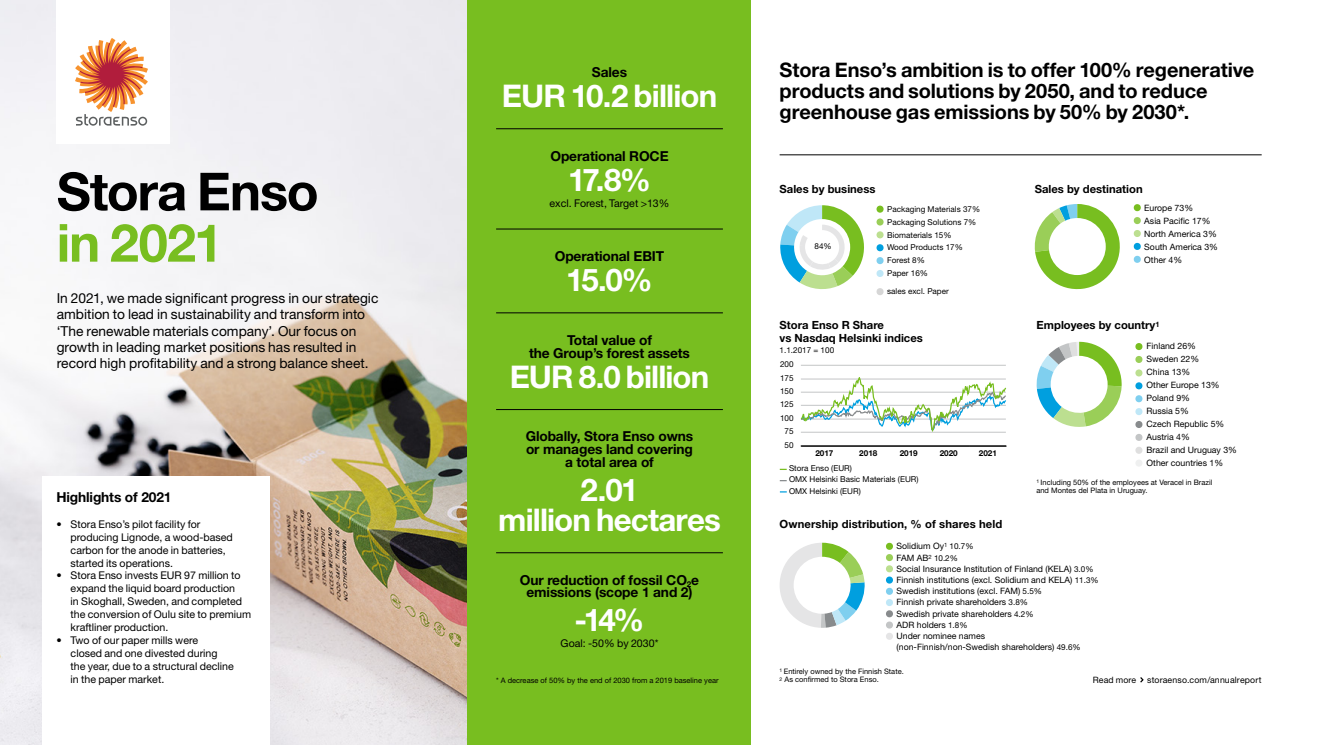
<style>
.page{position:relative;width:1323px;height:745px;background:#fff}
.page>*{position:absolute;margin:0;border:0;box-sizing:border-box;transform-origin:0 0}
.t1{font:700 52.5px "Helvetica Neue LT Std";letter-spacing:-.02em;color:#000}
.t2{font:700 52.5px "Helvetica Neue LT Std";letter-spacing:-.02em;color:#78be20}
.Callout_number{font:700 31.25px/30px "Helvetica Neue LT Std";letter-spacing:-.03em;color:#fff;text-align:center}
.Callout_text{font:700 20px/21.2px "Helvetica Neue LT Std";letter-spacing:-.005em;color:#000}
.Lead{font:13.75px/16.2px "Helvetica Neue LT Std";color:#000}
.Callout_H_not_in_gri{font:700 13.75px/12.9px "Helvetica Neue LT Std";letter-spacing:-.01em;color:#000;text-align:center}
.Highlights_H{font:700 13.75px "Helvetica Neue LT Std";letter-spacing:-.01em;color:#000}
.Callout_H{font:700 13.75px "Helvetica Neue LT Std";letter-spacing:-.01em;color:#000}
.t3{font:700 11.25px/12.6px "Helvetica Neue LT Std";color:#000}
.Body_not_in_grid{font:10.62px/12.9px "Helvetica Neue LT Std";color:#000}
.additional_info_righ{font:8.75px/12.9px "Helvetica Neue LT Std";color:#000}
.additional_info_righ-2{font:8.75px "Helvetica Neue LT Std";letter-spacing:.02em;color:#000}
.t4{font:8.12px/12.9px "Helvetica Neue LT Std";color:#000}
.t5{font:700 8.12px "Helvetica Neue LT Std";color:#000}
.Footnote_no_number{font:7.5px/8.8px "Helvetica Neue LT Std";color:#000}
.t6{font:7.5px/9.1px "Arial";color:#000}
.t7{font:700 5px "Helvetica Neue LT Std";color:#000}
.t8{font:3.75px "Helvetica Neue LT Std";color:#000}
.t9{font:700 3.75px "Helvetica Neue LT Std";color:#000}
.s1{font-size:8.12px}
</style>
<div class="page">
<img style="left:0;top:0;width:468px;height:744px">
<div style="left:468px;top:0;width:283px;height:744px;background:#78be20"></div>
<svg style="left:1035px;top:204px;width:85px;height:85px"></svg>
<svg style="left:1133px;top:204px;width:8px;height:59px"></svg>
<hr style="left:801px;top:431px;width:205px;height:1px;background:#c3c5c6">
<hr style="left:801px;top:365px;width:205px;height:1px;background:#c3c5c6">
<svg style="left:800px;top:377px;width:206px;height:54px"></svg>
<hr style="left:801px;top:445px;width:168px;height:1px;background:#000">
<hr style="left:969px;top:445px;width:37px;height:1px;background:#000">
<svg style="left:1037px;top:341px;width:85px;height:85px"></svg>
<svg style="left:1135px;top:343px;width:8px;height:20px"></svg>
<svg style="left:1135px;top:369px;width:8px;height:97px"></svg>
<svg style="left:876px;top:205px;width:8px;height:33px"></svg>
<svg style="left:876px;top:244px;width:8px;height:33px"></svg>
<svg style="left:876px;top:288px;width:8px;height:7px"></svg>
<svg style="left:780px;top:205px;width:84px;height:84px"></svg>
<div style="left:42px;top:476px;width:227px;height:268px;background:#fff"></div>
<hr style="left:496px;top:128px;width:227px;height:1px;background:#000">
<hr style="left:496px;top:229px;width:227px;height:1px;background:#000">
<hr style="left:496px;top:312px;width:227px;height:1px;background:#000">
<hr style="left:496px;top:409px;width:227px;height:1px;background:#000">
<hr style="left:496px;top:552px;width:227px;height:1px;background:#000">
<svg style="left:886px;top:542px;width:7px;height:97px"></svg>
<svg style="left:780px;top:542px;width:85px;height:85px"></svg>
<svg style="left:1140px;top:677px;width:4px;height:6px"></svg>
<hr style="left:780px;top:154px;width:482px;height:1px;background:#000">
<div style="left:57px;top:0;width:113px;height:143px;background:#fff"></div>
<svg style="left:75px;top:38px;width:73px;height:88px"></svg>
<h1 class="t1" style="left:57px;top:159px;width:264px">Stora Enso</h1>
<h1 class="t2" style="left:57px;top:210px;width:168px">in 2021</h1>
<p class="Lead" style="left:57px;top:289px;width:323px">In 2021, we made significant progress in our strategic ambition to lead in sustainability and transform into ‘The renewable materials company’. Our focus on growth in leading market positions has resulted in record high profitability and a strong balance sheet.</p>
<p class="Highlights_H" style="left:56px;top:488px;width:117px">Highlights of 2021</p>
<p class="Body_not_in_grid" style="left:71px;top:517px;width:164px;text-indent:-14px">• Stora Enso’s pilot facility for producing Lignode, a wood-based carbon for the anode in batteries, started its operations.</p>
<p class="Body_not_in_grid" style="left:71px;top:568px;width:182px;text-indent:-14px">• Stora Enso invests EUR 97 million to expand the liquid board production<br>in Skoghall, Sweden, and completed the conversion of Oulu site to premium kraftliner production.</p>
<p class="Body_not_in_grid" style="left:71px;top:633px;width:165px;text-indent:-14px">• Two of our paper mills were<br>closed and one divested during the year, due to a structural decline in the paper market.</p>
<p class="Callout_H" style="left:592px;top:63px;width:37px">Sales</p>
<p class="Callout_number" style="left:502px;top:80px;width:217px">EUR 10.2 billion</p>
<p class="Callout_H_not_in_gri" style="left:550px;top:149px;width:120px">Operational ROCE</p>
<p class="Callout_number" style="left:568px;top:164px;width:84px">17.8%</p>
<p class="Body_not_in_grid" style="left:549px;top:196px;width:121px">excl. Forest, Target &gt;13%</p>
<p class="Callout_H_not_in_gri" style="left:555px;top:249px;width:111px">Operational EBIT</p>
<p class="Callout_number" style="left:566px;top:264px;width:88px">15.0%</p>
<p class="Callout_text" style="left:780px;top:58px;width:476px">Stora Enso’s ambition is to offer 100% regenerative products and solutions by 2050, and to reduce greenhouse gas emissions by 50% by 2030*.</p>
<p class="t3" style="left:780px;top:182px;width:97px">Sales by business</p>
<p class="t4" style="left:815px;top:239px;width:19px">84%</p>
<p class="t4" style="left:887px;top:202px;width:94px">Packaging Materials 37%<br>Packaging Solutions 7%<br>Biomaterials 15%<br>Wood Products 17%<br>Forest 8%<br>Paper 16%</p>
<p class="t4" style="left:887px;top:285px;width:63px">sales excl. Paper</p>
<p class="t3" style="left:1035px;top:182px;width:109px">Sales by destination</p>
<p class="additional_info_righ" style="left:1144px;top:201px;width:75px">Europe 73%<br>Asia Pacific 17%<br>North America 3%<br>South America 3%<br>Other 4%</p>
<p class="t3" style="left:780px;top:318px;width:145px">Stora Enso R Share<br>vs Nasdaq Helsinki indices</p>
<p class="t4" style="left:780px;top:343px;width:56px">1.1.2017 = 100</p>
<p class="t3" style="left:1037px;top:318px;width:124px">Employees by country<sup>1</sup></p>
<p class="Callout_H_not_in_gri" style="left:529px;top:333px;width:162px">Total value of<br>the Group’s forest assets</p>
<p class="Callout_number" style="left:510px;top:360px;width:201px">EUR 8.0 billion</p>
<p class="additional_info_righ" style="left:1146px;top:339px;width:92px">Finland 26%<br>Sweden 22%<br>China 13%<br>Other Europe 13%<br>Poland 9%<br>Russia 5%<br>Czech Republic 5%<br>Austria 4%<br>Brazil and Uruguay 3%<br>Other countries 1%</p>
<p class="t7" style="left:1165px;top:347px;width:26px">Value in %</p>
<p class="t8" style="left:1182px;top:358px;width:9px">73%</p>
<p class="t8" style="left:1182px;top:367px;width:9px">17%</p>
<p class="t8" style="left:1184px;top:385px;width:7px">3%</p>
<p class="t8" style="left:1184px;top:394px;width:7px">4%</p>
<p class="t4" style="left:780px;top:357px;width:15px">200</p>
<p class="t4" style="left:780px;top:371px;width:15px">175</p>
<p class="t4" style="left:780px;top:384px;width:15px">150</p>
<p class="t4" style="left:780px;top:397px;width:15px">125</p>
<p class="t4" style="left:780px;top:411px;width:15px">100</p>
<p class="t8" style="left:787px;top:419px;width:12px">Forest</p>
<p class="t8" style="left:787px;top:428px;width:11px">Paper</p>
<p class="t9" style="left:787px;top:445px;width:10px">Total</p>
<p class="t4" style="left:785px;top:424px;width:11px">75</p>
<p class="Callout_H_not_in_gri" style="left:526px;top:429px;width:169px">Globally, Stora Enso owns or manages land covering a total area of</p>
<p class="Callout_number" style="left:498px;top:473px;width:224px">2.01<br>million hectares</p>
<p class="t4" style="left:785px;top:438px;width:11px">50</p>
<p class="t5" style="left:815px;top:447px;width:20px">2017</p>
<p class="t5" style="left:859px;top:447px;width:20px">2018</p>
<p class="t5" style="left:900px;top:447px;width:20px">2019</p>
<p class="t5" style="left:940px;top:447px;width:20px">2020</p>
<p class="t5" style="left:979px;top:447px;width:20px">2021</p>
<p class="t4" style="left:789px;top:462px;width:131px;line-height:11.1px">Stora Enso (EUR)<br>OMX Helsinki Basic Materials (EUR)<br>OMX Helsinki (EUR)</p>
<p class="Footnote_no_number" style="left:1036px;top:477px;width:177px"><sup>1</sup> Including 50% of the employees at Veracel in Brazil and Montes del Plata in Uruguay.</p>
<p class="t3" style="left:780px;top:517px;width:224px">Ownership distribution, % of shares held</p>
<p class="additional_info_righ" style="left:896px;top:540px;width:204px;line-height:11.1px">Solidium Oy<sup>1</sup> <span class="s1">10.7%<br></span>FAM AB<sup>2</sup> <span class="s1">10.2%<br></span>Social Insurance Institution of Finland (KELA) <span class="s1">3.0% </span>Finnish institutions (excl. Solidium and KELA) <span class="s1">11.3% </span>Swedish institutions (excl. FAM) <span class="s1">5.5%<br></span>Finnish private shareholders <span class="s1">3.8%<br></span>Swedish private shareholders <span class="s1">4.2%<br></span>ADR holders <span class="s1">1.8%<br></span>Under nominee names<br>(non-Finnish/non-Swedish shareholders) <span class="s1">49.6%</span></p>
<p class="Footnote_no_number" style="left:780px;top:666px;width:126px"><sup>1</sup> Entirely owned by the Finnish State.<br><sup>2</sup> As confirmed to Stora Enso.</p>
<p class="t6" style="left:1040px;top:564px;width:29px">Finland<br>Sweden</p>
<p class="Callout_H_not_in_gri" style="left:520px;top:572px;width:181px">Our reduction of fossil CO<sub>2</sub>e emissions (scope 1 and 2)</p>
<p class="Callout_number" style="left:574px;top:603px;width:72px">-14%</p>
<p class="Body_not_in_grid" style="left:561px;top:636px;width:99px">Goal: -50% by 2030*</p>
<p class="t6" style="left:1040px;top:646px;width:53px">Other countries</p>
<p class="Footnote_no_number" style="left:496px;top:675px;width:224px">* A decrease of 50% by the end of 2030 from a 2019 baseline year</p>
<p class="additional_info_righ-2" style="left:1093px;top:673px;width:170px">Read more storaenso.com/annualreport</p>
</div>
